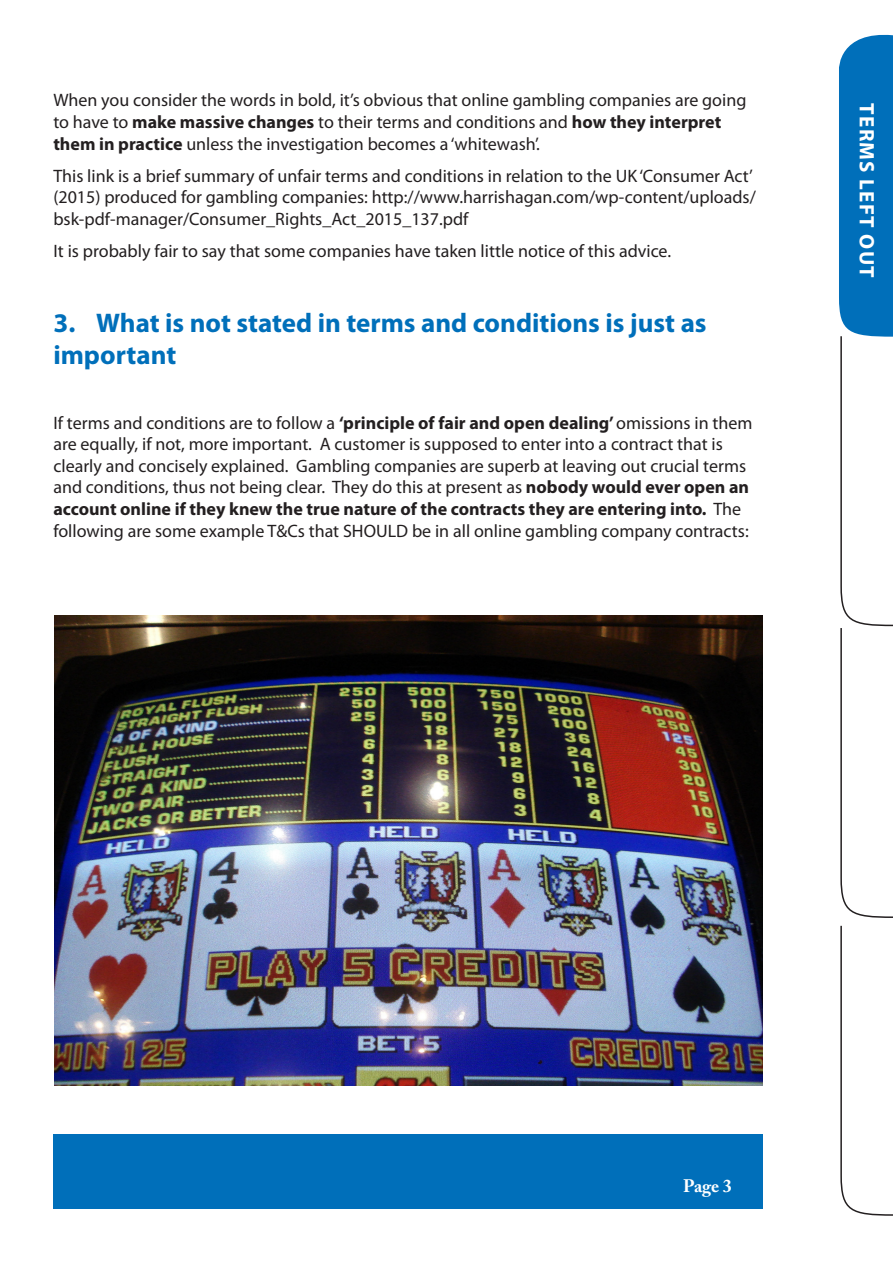
<style>
.page{position:relative;width:893px;height:1263px;background:#fff}
.page>*{position:absolute;margin:0;border:0;box-sizing:border-box;transform-origin:0 0}
.Body_3{font:700 27px/32.4px "Myriad Pro";color:#006fba}
.Head_3{font:700 21px "Myriad Pro";letter-spacing:.06em;color:#fff}
.Head_4{font:18px/21.6px "Myriad Pro";color:#231f20}
.Body_3-2{font:18px/21.6px "Myriad Pro";color:#231f20}
.Body{font:700 18px "Adobe Caslon Pro";color:#fff}
.s1{font-weight:700}
</style>
<div class="page">
<svg style="left:839px;top:34px;width:54px;height:1182px"></svg>
<div style="left:53px;top:1135px;width:709px;height:74px;background:#006fba"></div>
<img style="left:54px;top:615px;width:708px;height:471px">
<p class="Head_4" style="left:53px;top:89px;width:695px">When you consider the words in bold, it’s obvious that online gambling companies are going</p>
<p class="Head_4" style="left:53px;top:111px;width:670px">to have to <span class="s1">make massive changes</span> to their terms and conditions and <span class="s1">how they interpret them in practice</span> unless the investigation becomes a ‘whitewash’.</p>
<p class="Head_4" style="left:53px;top:165px;width:704px">This link is a brief summary of unfair terms and conditions in relation to the UK ‘Consumer Act’ (2015) produced for gambling companies: http://www.harrishagan.com/wp-content/uploads/ bsk-pdf-manager/Consumer_Rights_Act_2015_137.pdf</p>
<p class="Head_4" style="left:53px;top:240px;width:619px">It is probably fair to say that some companies have taken little notice of this advice.</p>
<p class="Body_3" style="left:53px;top:306px;width:655px">3. What is not stated in terms and conditions is just as important</p>
<p class="Body_3-2" style="left:53px;top:411px;width:701px">If terms and conditions are to follow a <span class="s1">‘principle of fair and open dealing’</span> omissions in them are equally, if not, more important. A customer is supposed to enter into a contract that is clearly and concisely explained. Gambling companies are superb at leaving out crucial terms and conditions, thus not being clear. They do this at present as <span class="s1">nobody would ever open an account online if they knew the true nature of the contracts they are entering into.</span> The following are some example T&amp;Cs that SHOULD be in all online gambling company contracts:</p>
<p class="Head_3" style="left:881px;top:103px;width:176px;rotate:90deg">TERMS LEFT OUT</p>
<p class="Body" style="left:683px;top:1175px;width:50px">Page 3</p>
</div>
